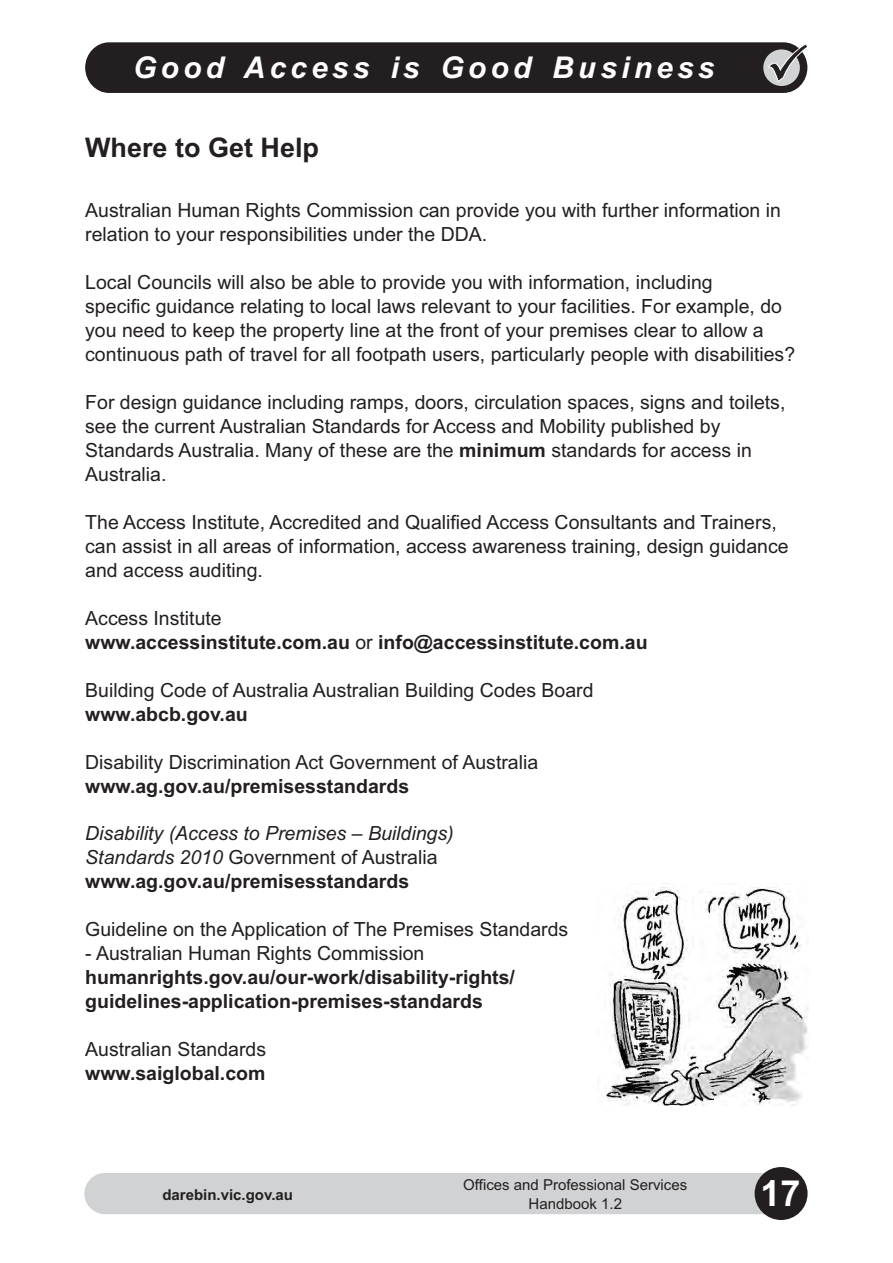
<style>
.page{position:relative;width:893px;height:1263px;background:#fff}
.page>*{position:absolute;margin:0;border:0;box-sizing:border-box;transform-origin:0 0}
.t1{font:700 36px "Arial";color:#fff}
.t2{font:italic 700 30px "Arial";letter-spacing:.14em;color:#fff}
.t3{font:700 27px "Arial";color:#231f20}
.t4{font:19.5px/24px "Arial";color:#231f20}
.t5{font:700 19.5px/24px "Arial";color:#231f20}
.t6{font:italic 19.5px/24px "Arial";color:#231f20}
.t7{font:15px/18.8px "Arial";color:#231f20;text-align:center}
.t8{font:700 15px "Arial";color:#231f20}
.s1{font-weight:700}
.s2{font-weight:400}
.s3{font-style:normal}
.s4{font-weight:700;font-style:normal}
</style>
<div class="page">
<div style="left:84px;top:1173px;width:680px;height:41px;background:#d1d2d4"></div>
<div style="left:755px;top:1167px;width:53px;height:53px;background:#231f20;border-radius:50%"></div>
<div style="left:85px;top:42px;width:722px;height:51px;background:#231f20;border-radius:25px"></div>
<div style="left:763px;top:49px;width:37px;height:37px;background:#d1d2d4;border-radius:50%"></div>
<img style="left:603px;top:883px;width:205px;height:222px">
<svg style="left:771px;top:45px;width:35px;height:35px"></svg>
<h2 class="t2" style="left:133px;top:56px;width:583px">Good Access is Good Business</h2>
<h3 class="t3" style="left:85px;top:137px;width:236px">Where to Get Help</h3>
<p class="t4" style="left:85px;top:200px;width:697px">Australian Human Rights Commission can provide you with further information in relation to your responsibilities under the DDA.</p>
<p class="t4" style="left:85px;top:272px;width:711px">Local Councils will also be able to provide you with information, including<br>specific guidance relating to local laws relevant to your facilities. For example, do you need to keep the property line at the front of your premises clear to allow a continuous path of travel for all footpath users, particularly people with disabilities?</p>
<p class="t4" style="left:85px;top:392px;width:702px">For design guidance including ramps, doors, circulation spaces, signs and toilets, see the current Australian Standards for Access and Mobility published by Standards Australia. Many of these are the <span class="s1">minimum</span> standards for access in Australia.</p>
<p class="t4" style="left:85px;top:512px;width:705px">The Access Institute, Accredited and Qualified Access Consultants and Trainers, can assist in all areas of information, access awareness training, design guidance and access auditing.</p>
<p class="t5" style="left:85px;top:608px;width:564px"><span class="s2">Access Institute<br></span>www.accessinstitute.com.au <span class="s2">or</span> info@accessinstitute.com.au</p>
<p class="t4" style="left:85px;top:680px;width:510px">Building Code of Australia Australian Building Codes Board</p>
<p class="t5" style="left:85px;top:703px;width:164px">www.abcb.gov.au</p>
<p class="t4" style="left:85px;top:751px;width:455px">Disability Discrimination Act Government of Australia</p>
<p class="t5" style="left:85px;top:775px;width:325px">www.ag.gov.au/premisesstandards</p>
<p class="t6" style="left:85px;top:823px;width:370px">Disability (Access to Premises – Buildings)<br>Standards 2010 <span class="s3">Government of Australia </span><span class="s4">www.ag.gov.au/premisesstandards</span></p>
<p class="t4" style="left:85px;top:919px;width:485px">Guideline on the Application of The Premises Standards</p>
<p class="t4" style="left:85px;top:943px;width:341px">- Australian Human Rights Commission</p>
<p class="t5" style="left:85px;top:967px;width:431px">humanrights.gov.au/our-work/disability-rights/ guidelines-application-premises-standards</p>
<p class="t4" style="left:85px;top:1039px;width:182px">Australian Standards</p>
<p class="t5" style="left:85px;top:1063px;width:182px">www.saiglobal.com</p>
<p class="t7" style="left:463px;top:1177px;width:225px">Offices and Professional Services<br>Handbook 1.2</p>
<p class="t8" style="left:162px;top:1189px;width:132px">darebin.vic.gov.au</p>
<h1 class="t1" style="left:761px;top:1180px;width:42px">17</h1>
</div>
